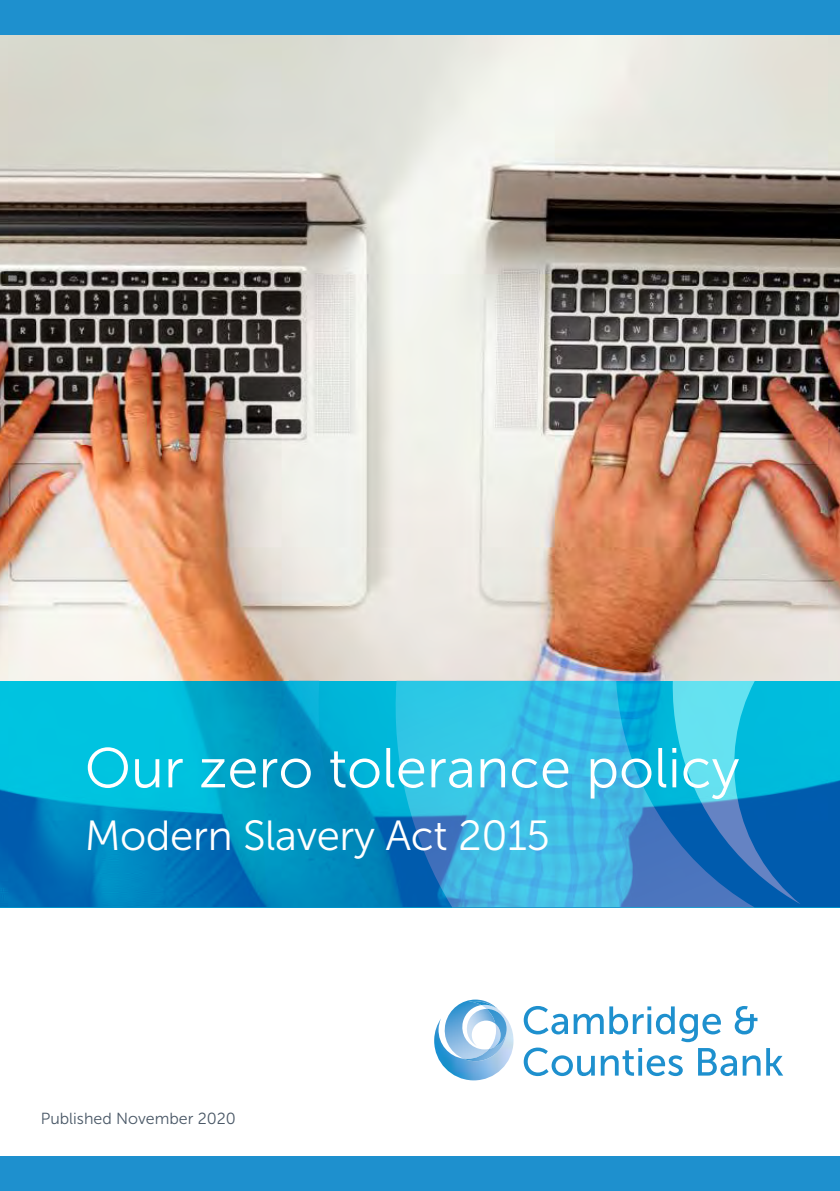
<style>
.page{position:relative;width:840px;height:1191px;background:#fff}
.page>*{position:absolute;margin:0;border:0;box-sizing:border-box;transform-origin:0 0}
.t1{font:56px "Museo Sans 300";color:#fff}
.t2{font:42px "Museo Sans 300";letter-spacing:-.01em;color:#fff}
.t3{font:16px "Museo Sans 300";color:#4a5867}
</style>
<div class="page">
<img style="left:0;top:34px;width:839px;height:646px">
<svg style="left:523px;top:1006px;width:44px;height:28px"></svg>
<svg style="left:573px;top:1013px;width:30px;height:21px"></svg>
<svg style="left:609px;top:1006px;width:111px;height:36px"></svg>
<svg style="left:734px;top:1006px;width:23px;height:28px"></svg>
<svg style="left:523px;top:1047px;width:71px;height:29px"></svg>
<svg style="left:600px;top:1048px;width:82px;height:28px"></svg>
<svg style="left:698px;top:1048px;width:38px;height:28px"></svg>
<svg style="left:742px;top:1048px;width:40px;height:27px"></svg>
<img style="left:460px;top:999px;width:25px;height:5px">
<img style="left:434px;top:1004px;width:79px;height:76px">
<img style="left:463px;top:1032px;width:43px;height:29px">
<svg style="left:468px;top:1001px;width:29px;height:7px"></svg>
<img style="left:464px;top:1009px;width:22px;height:37px">
<img style="left:486px;top:1009px;width:20px;height:38px">
<svg style="left:0;top:680px;width:391px;height:227px;background:#019dcb"></svg>
<svg style="left:391px;top:680px;width:237px;height:227px;background:#36b4df"></svg>
<svg style="left:263px;top:680px;width:118px;height:227px;background:#0196c3"></svg>
<svg style="left:628px;top:680px;width:211px;height:227px;background:#1f96cb"></svg>
<div style="left:0;top:1157px;width:839px;height:34px;background:#1e90ce"></div>
<div style="left:0;top:0;width:839px;height:34px;background:#1e90ce"></div>
<p class="t1" style="left:85px;top:738px;width:656px">Our zero tolerance policy</p>
<p class="t2" style="left:85px;top:813px;width:466px">Modern Slavery Act 2015</p>
<p class="t3" style="left:41px;top:1109px;width:196px">Published November 2020</p>
</div>
